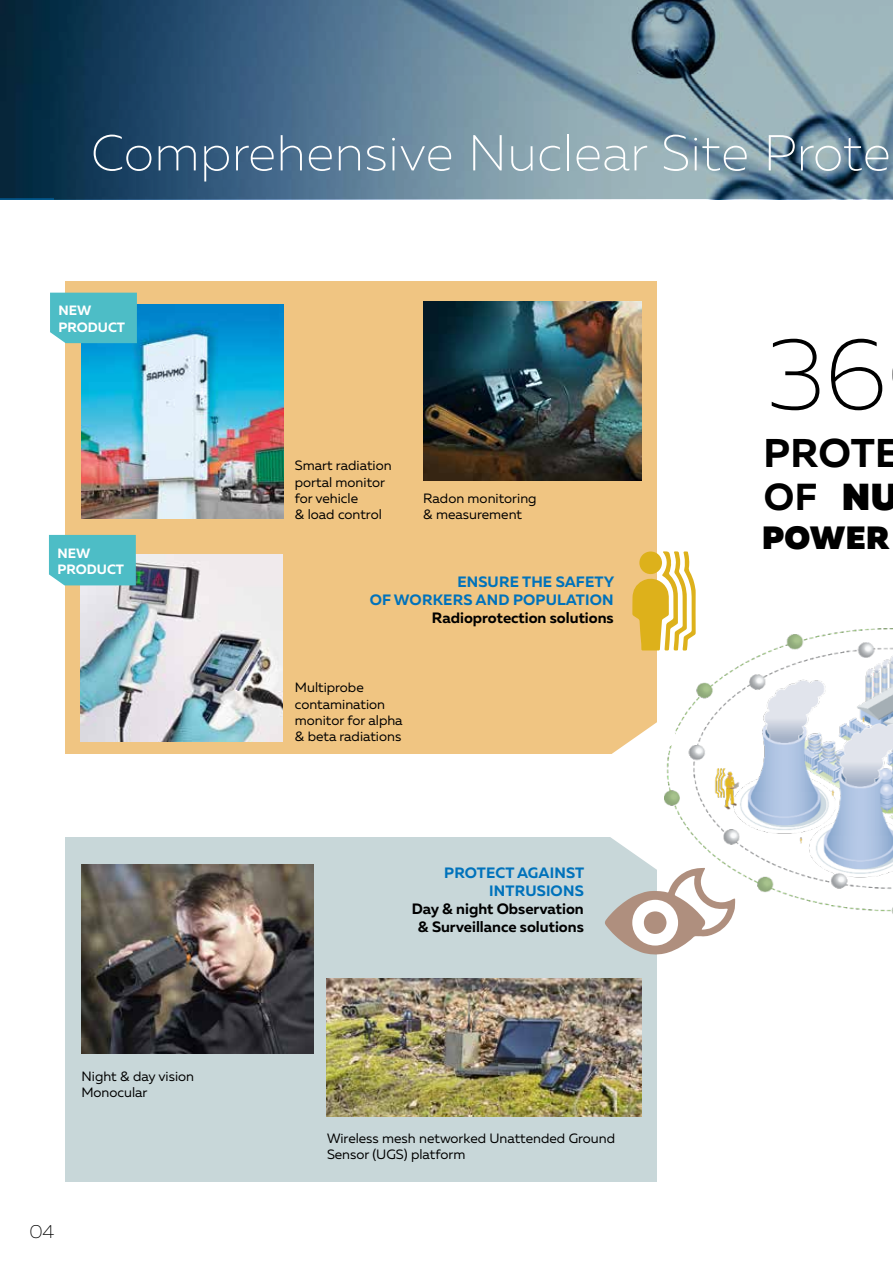
<style>
.page{position:relative;width:893px;height:1263px;background:#fff}
.page>*{position:absolute;margin:0;border:0;box-sizing:border-box;transform-origin:0 0}
.t1{font:200 102px "Muller";color:#000}
.t2{font:200 50.4px "Muller";letter-spacing:.015em;color:#fff}
.t3{font:700 40.05px "Muller";color:#000}
.t4{font:700 37.5px "Muller";color:#000}
.t5{font:900 37.5px "Muller";color:#000}
.t6{font:900 32.25px "Muller";letter-spacing:.01em;color:#000}
.t7{font:200 18.9px "Muller";color:#000}
.t8{font:700 15px/18px "Muller";color:#000;text-align:center}
.t9{font:700 15px "Muller";color:#0072bb}
.t10{font:13.5px/16.2px "Muller";color:#000}
.t11{font:700 13.5px/16.5px "Muller";color:#fff}
</style>
<div class="page">
<img style="left:664px;top:628px;width:229px;height:286px">
<div style="left:65px;top:838px;width:592px;height:344px;background:#c8d7d9"></div>
<div style="left:65px;top:281px;width:592px;height:472px;background:#f0c582"></div>
<img style="left:82px;top:305px;width:201px;height:214px">
<img style="left:82px;top:864px;width:231px;height:189px">
<img style="left:423px;top:301px;width:218px;height:180px">
<img style="left:327px;top:979px;width:314px;height:137px">
<svg style="left:0;top:0;width:893px;height:199px;background:#59798e"></svg>
<svg style="left:610px;top:717px;width:69px;height:60px"></svg>
<hr style="left:0;top:199px;width:54px;height:1px;background:#0072bb">
<div style="left:50px;top:293px;width:87px;height:50px;background:#4dbdc6"></div>
<img style="left:81px;top:554px;width:202px;height:187px">
<div style="left:49px;top:535px;width:87px;height:50px;background:#4dbdc6"></div>
<svg style="left:632px;top:551px;width:64px;height:99px"></svg>
<div style="left:639px;top:551px;width:23px;height:23px;background:#ddb11b;border-radius:50%"></div>
<svg style="left:605px;top:812px;width:130px;height:142px"></svg>
<div style="left:644px;top:911px;width:22px;height:23px;background:#af8f7e;border-radius:50%"></div>
<h2 class="t2" style="left:91px;top:123px;width:801px">Comprehensive N uclear Site Prote</h2>
<p class="t11" style="left:59px;top:302px;width:68px">NEW<br>PRODUCT</p>
<p class="t11" style="left:57px;top:544px;width:68px">NEW<br>PRODUCT</p>
<p class="t10" style="left:82px;top:1068px;width:114px">Night &amp; day vision<br>Monocular</p>
<h3 class="t7" style="left:29px;top:1221px;width:27px">04</h3>
<p class="t10" style="left:295px;top:457px;width:98px">Smart radiation portal monitor for vehicle<br>&amp; load control</p>
<p class="t10" style="left:423px;top:490px;width:115px">Radon monitoring &amp; measurement</p>
<p class="t9" style="left:457px;top:573px;width:21px">ENSURE</p>
<p class="t9" style="left:522px;top:573px;width:11px">THE</p>
<p class="t9" style="left:556px;top:573px;width:11px">SAFET</p>
<p class="t9" style="left:604px;top:573px;width:12px">Y</p>
<p class="t9" style="left:370px;top:591px;width:38px">OF WOR</p>
<p class="t9" style="left:433px;top:591px;width:21px">KERS</p>
<p class="t9" style="left:476px;top:591px;width:13px">AND</p>
<p class="t9" style="left:513px;top:591px;width:11px">POPULATION</p>
<p class="t8" style="left:432px;top:609px;width:183px">RADIOPROTECTION SOLUTIONS</p>
<p class="t10" style="left:295px;top:679px;width:109px">Multiprobe contamination monitor for alpha &amp; beta radiations</p>
<p class="t9" style="left:444px;top:863px;width:21px">PROTECT</p>
<p class="t9" style="left:517px;top:863px;width:11px">AGAINST</p>
<p class="t9" style="left:489px;top:881px;width:11px">INTRUSIONS</p>
<p class="t8" style="left:412px;top:900px;width:173px">DAY &amp; NIGHT OBSERVATION &amp; SURVEILLANCE SOLUTIONS</p>
<p class="t10" style="left:327px;top:1130px;width:290px">Wireless mesh networked Unattended Ground<br>Sensor (UGS) platform</p>
<h1 class="t1" style="left:766px;top:314px;width:123px">36</h1>
<h3 class="t3" style="left:763px;top:428px;width:27px">PROTE</h3>
<h3 class="t4" style="left:764px;top:474px;width:27px">OF</h3>
<h3 class="t5" style="left:842px;top:473px;width:58px">NU</h3>
<h3 class="t6" style="left:762px;top:517px;width:129px">POWER</h3>
</div>
